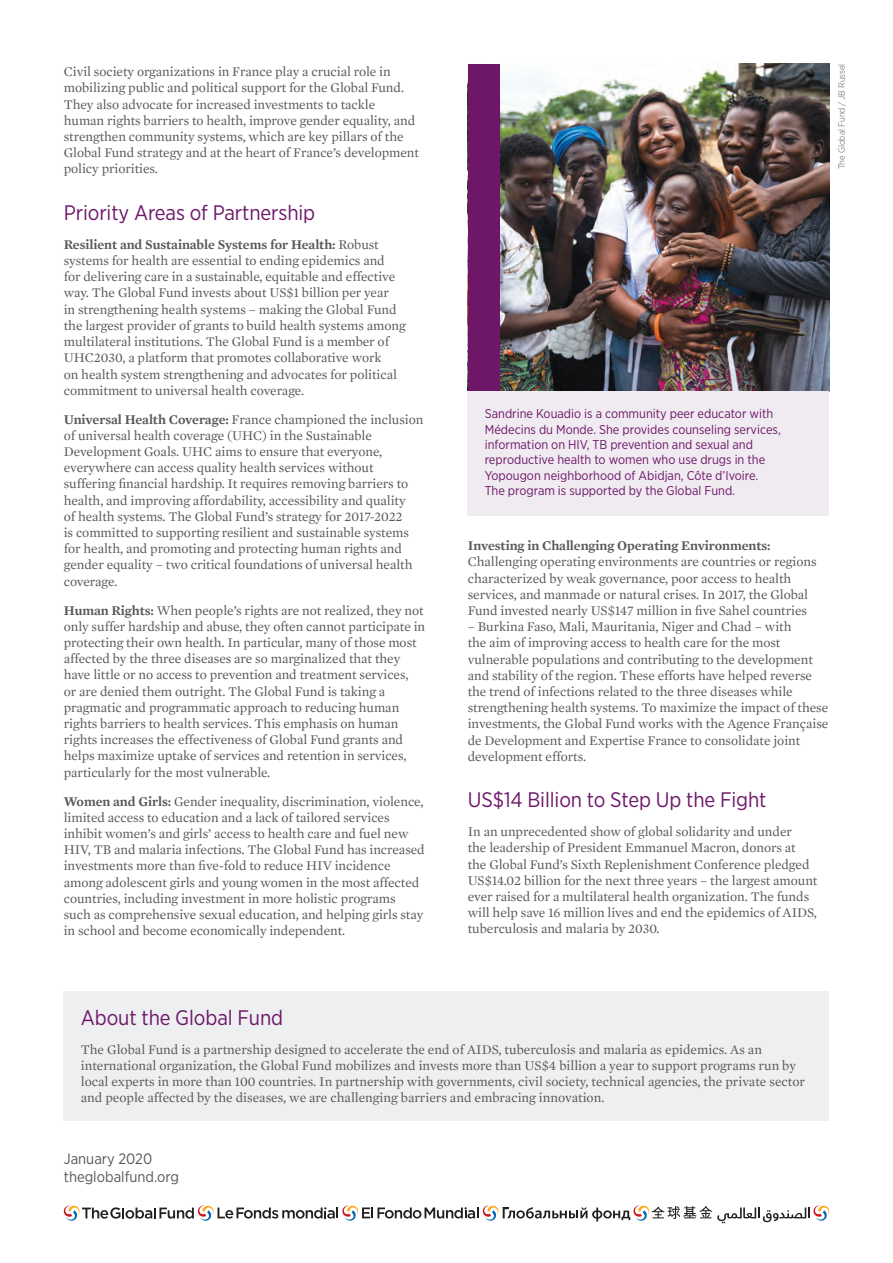
<style>
.page{position:relative;width:893px;height:1263px;background:#fff}
.page>*{position:absolute;margin:0;border:0;box-sizing:border-box;transform-origin:0 0}
.t1{font:21px "Gotham Narrow";letter-spacing:-.005em;color:#6e1769}
.t2{font:15px/18px "Gotham Narrow";color:#57585a}
.t3{font:13.5px/16.2px "Mercury Text G1";letter-spacing:-.005em;color:#57585a}
.t4{font:600 13.5px "Mercury Text G1";letter-spacing:-.005em;color:#57585a}
.t5{font:12.75px/15.3px "Gotham Narrow";color:#6e1769}
.t6{font:300 9px "Gotham Narrow";letter-spacing:-.005em;color:#57585a}
.s1{font-weight:600}
</style>
<div class="page">
<svg style="left:64px;top:1205px;width:765px;height:18px"></svg>
<img style="left:500px;top:64px;width:329px;height:327px">
<div style="left:468px;top:64px;width:32px;height:327px;background:#6e1769"></div>
<div style="left:468px;top:391px;width:361px;height:125px;background:#f0ebf1"></div>
<div style="left:64px;top:991px;width:765px;height:129px;background:#edeff0"></div>
<p class="t3" style="left:64px;top:64px;width:357px">Civil society organizations in France play a crucial role in mobilizing public and political support for the Global Fund.<br>They also advocate for increased investments to tackle human rights barriers to health, improve gender equality, and strengthen community systems, which are key pillars of the Global Fund strategy and at the heart of France’s development policy priorities.</p>
<h1 class="t1" style="left:64px;top:199px;width:253px">Priority Areas of Partnership</h1>
<p class="t3" style="left:64px;top:236px;width:344px"><span class="s1">Resilient and Sustainable Systems for Health:</span> Robust systems for health are essential to ending epidemics and<br>for delivering care in a sustainable, equitable and effective way. The Global Fund invests about US$1 billion per year<br>in strengthening health systems – making the Global Fund the largest provider of grants to build health systems among multilateral institutions. The Global Fund is a member of UHC2030, a platform that promotes collaborative work<br>on health system strengthening and advocates for political commitment to universal health coverage.</p>
<p class="t3" style="left:64px;top:411px;width:361px"><span class="s1">Universal Health Coverage:</span> France championed the inclusion of universal health coverage (UHC) in the Sustainable Development Goals. UHC aims to ensure that everyone, everywhere can access quality health services without suffering financial hardship. It requires removing barriers to health, and improving affordability, accessibility and quality<br>of health systems. The Global Fund’s strategy for 2017-2022<br>is committed to supporting resilient and sustainable systems for health, and promoting and protecting human rights and gender equality – two critical foundations of universal health coverage.</p>
<p class="t3" style="left:64px;top:602px;width:363px"><span class="s1">Human Rights:</span> When people’s rights are not realized, they not only suffer hardship and abuse, they often cannot participate in protecting their own health. In particular, many of those most affected by the three diseases are so marginalized that they have little or no access to prevention and treatment services,<br>or are denied them outright. The Global Fund is taking a pragmatic and programmatic approach to reducing human rights barriers to health services. This emphasis on human rights increases the effectiveness of Global Fund grants and helps maximize uptake of services and retention in services, particularly for the most vulnerable.</p>
<p class="t3" style="left:64px;top:793px;width:363px"><span class="s1">Women and Girls:</span> Gender inequality, discrimination, violence, limited access to education and a lack of tailored services inhibit women’s and girls’ access to health care and fuel new HIV, TB and malaria infections. The Global Fund has increased investments more than five-fold to reduce HIV incidence among adolescent girls and young women in the most affected countries, including investment in more holistic programs such as comprehensive sexual education, and helping girls stay in school and become economically independent.</p>
<p class="t6" style="left:836px;top:169px;width:107px;rotate:-90deg">The Global Fund / JB Russel</p>
<p class="t5" style="left:485px;top:406px;width:298px">Sandrine Kouadio is a community peer educator with Médecins du Monde. She provides counseling services, information on HIV, TB prevention and sexual and reproductive health to women who use drugs in the Yopougon neighborhood of Abidjan, Côte d’Ivoire.<br>The program is supported by the Global Fund.</p>
<p class="t4" style="left:468px;top:537px;width:304px">Investing in Challenging Operating Environments:</p>
<p class="t3" style="left:468px;top:554px;width:350px">Challenging operating environments are countries or regions characterized by weak governance, poor access to health services, and manmade or natural crises. In 2017, the Global Fund invested nearly US$147 million in five Sahel countries</p>
<p class="t3" style="left:468px;top:619px;width:362px">– Burkina Faso, Mali, Mauritania, Niger and Chad – with<br>the aim of improving access to health care for the most vulnerable populations and contributing to the development and stability of the region. These efforts have helped reverse the trend of infections related to the three diseases while strengthening health systems. To maximize the impact of these investments, the Global Fund works with the Agence Française de Development and Expertise France to consolidate joint development efforts.</p>
<h1 class="t1" style="left:468px;top:787px;width:300px">US$14 Billion to Step Up the Fight</h1>
<p class="t3" style="left:468px;top:824px;width:351px">In an unprecedented show of global solidarity and under<br>the leadership of President Emmanuel Macron, donors at the Global Fund’s Sixth Replenishment Conference pledged US$14.02 billion for the next three years – the largest amount ever raised for a multilateral health organization. The funds will help save 16 million lives and end the epidemics of AIDS, tuberculosis and malaria by 2030.</p>
<h1 class="t1" style="left:81px;top:1004px;width:204px">About the Global Fund</h1>
<p class="t3" style="left:81px;top:1041px;width:726px">The Global Fund is a partnership designed to accelerate the end of AIDS, tuberculosis and malaria as epidemics. As an international organization, the Global Fund mobilizes and invests more than US$4 billion a year to support programs run by local experts in more than 100 countries. In partnership with governments, civil society, technical agencies, the private sector and people affected by the diseases, we are challenging barriers and embracing innovation.</p>
<p class="t2" style="left:64px;top:1149px;width:117px">January 2020 theglobalfund.org</p>
</div>
